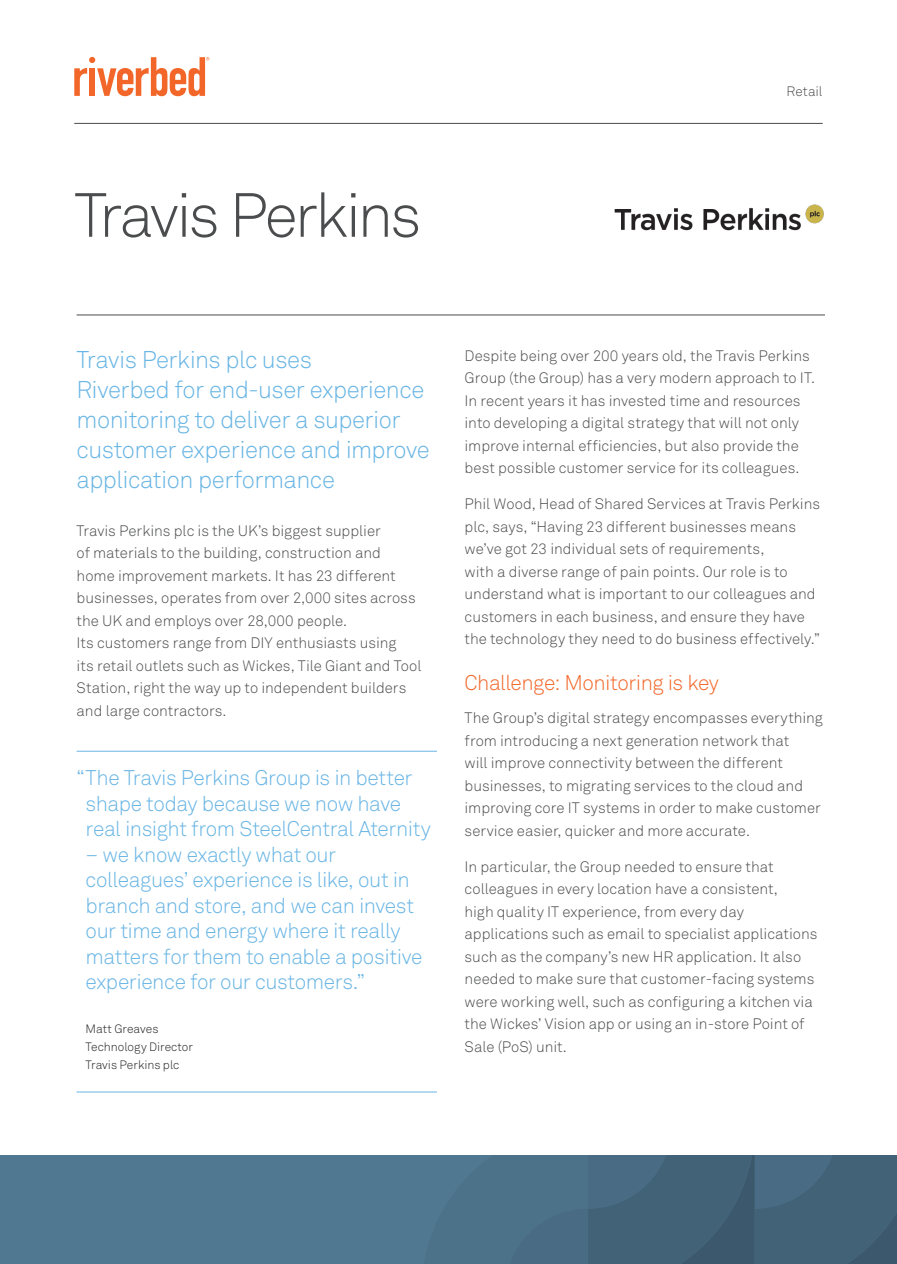
<style>
.page{position:relative;width:897px;height:1264px;background:#fff}
.page>*{position:absolute;margin:0;border:0;box-sizing:border-box;transform-origin:0 0}
.Cover_Headline{font:300 61.5px "Akkurat Pro";letter-spacing:-.055em;color:#4b4c4d}
.Lead-in{font:300 24px/30px "Akkurat Pro";letter-spacing:-.02em;color:#69b5e4}
.Pull_quote{font:300 21px/25.5px "Akkurat Pro";letter-spacing:-.02em;color:#69b5e4}
.Small_Subhd__over_10{font:300 21px "Akkurat Pro";letter-spacing:-.025em;color:#f26729}
.Body_10pt{font:300 15px/22.5px "Akkurat Pro";color:#4b4c4d}
.t1{font:300 13.5px "Akkurat Pro";color:#4b4c4d}
.Pull_quote-2{font:300 12px/18px "Akkurat Pro";color:#231f20}
</style>
<div class="page">
<div style="left:0;top:1156px;width:896px;height:108px;background:#517891"></div>
<svg style="left:510px;top:1156px;width:386px;height:108px"></svg>
<svg style="left:74px;top:57px;width:135px;height:39px"></svg>
<hr style="left:74px;top:123px;width:748px;height:1px;background:#4b4c4d">
<hr style="left:77px;top:315px;width:747px;height:1px;background:#4b4c4d">
<img style="left:614px;top:204px;width:210px;height:27px">
<hr style="left:77px;top:751px;width:360px;height:1px;background:#69b5e4">
<hr style="left:77px;top:1091px;width:360px;height:1px;background:#69b5e4">
<p class="Cover_Headline" style="left:74px;top:179px;width:348px">Travis Perkins</p>
<p class="t1" style="left:786px;top:83px;width:38px">Retail</p>
<p class="Lead-in" style="left:77px;top:344px;width:354px">Travis Perkins plc uses<br>Riverbed for end-user experience monitoring to deliver a superior customer experience and improve application performance</p>
<p class="Body_10pt" style="left:77px;top:519px;width:346px">Travis Perkins plc is the UK’s biggest supplier<br>of materials to the building, construction and home improvement markets. It has 23 different businesses, operates from over 2,000 sites across the UK and employs over 28,000 people.<br>Its customers range from DIY enthusiasts using<br>its retail outlets such as Wickes, Tile Giant and Tool Station, right the way up to independent builders and large contractors.</p>
<p class="Pull_quote" style="left:86px;top:765px;width:347px;text-indent:-9px">“The Travis Perkins Group is in better shape today because we now have real insight from SteelCentral Aternity</p>
<p class="Pull_quote" style="left:86px;top:841px;width:338px">– we know exactly what our colleagues’ experience is like, out in branch and store, and we can invest our time and energy where it really matters for them to enable a positive experience for our customers.”</p>
<p class="Pull_quote-2" style="left:86px;top:1019px;width:109px">Matt Greaves<br>Technology Director<br>Travis Perkins plc</p>
<p class="Body_10pt" style="left:464px;top:344px;width:352px">Despite being over 200 years old, the Travis Perkins Group (the Group) has a very modern approach to IT.<br>In recent years it has invested time and resources into developing a digital strategy that will not only improve internal efficiencies, but also provide the best possible customer service for its colleagues.</p>
<p class="Body_10pt" style="left:464px;top:493px;width:357px">Phil Wood, Head of Shared Services at Travis Perkins plc, says, “Having 23 different businesses means we’ve got 23 individual sets of requirements,<br>with a diverse range of pain points. Our role is to understand what is important to our colleagues and customers in each business, and ensure they have the technology they need to do business effectively.”</p>
<p class="Small_Subhd__over_10" style="left:464px;top:670px;width:256px">Challenge: Monitoring is key</p>
<p class="Body_10pt" style="left:464px;top:707px;width:360px">The Group’s digital strategy encompasses everything from introducing a next generation network that<br>will improve connectivity between the different businesses, to migrating services to the cloud and improving core IT systems in order to make customer service easier, quicker and more accurate.</p>
<p class="Body_10pt" style="left:464px;top:855px;width:354px">In particular, the Group needed to ensure that colleagues in every location have a consistent,<br>high quality IT experience, from every day applications such as email to specialist applications such as the company’s new HR application. It also needed to make sure that customer-facing systems were working well, such as configuring a kitchen via the Wickes’ Vision app or using an in-store Point of Sale (PoS) unit.</p>
</div>
